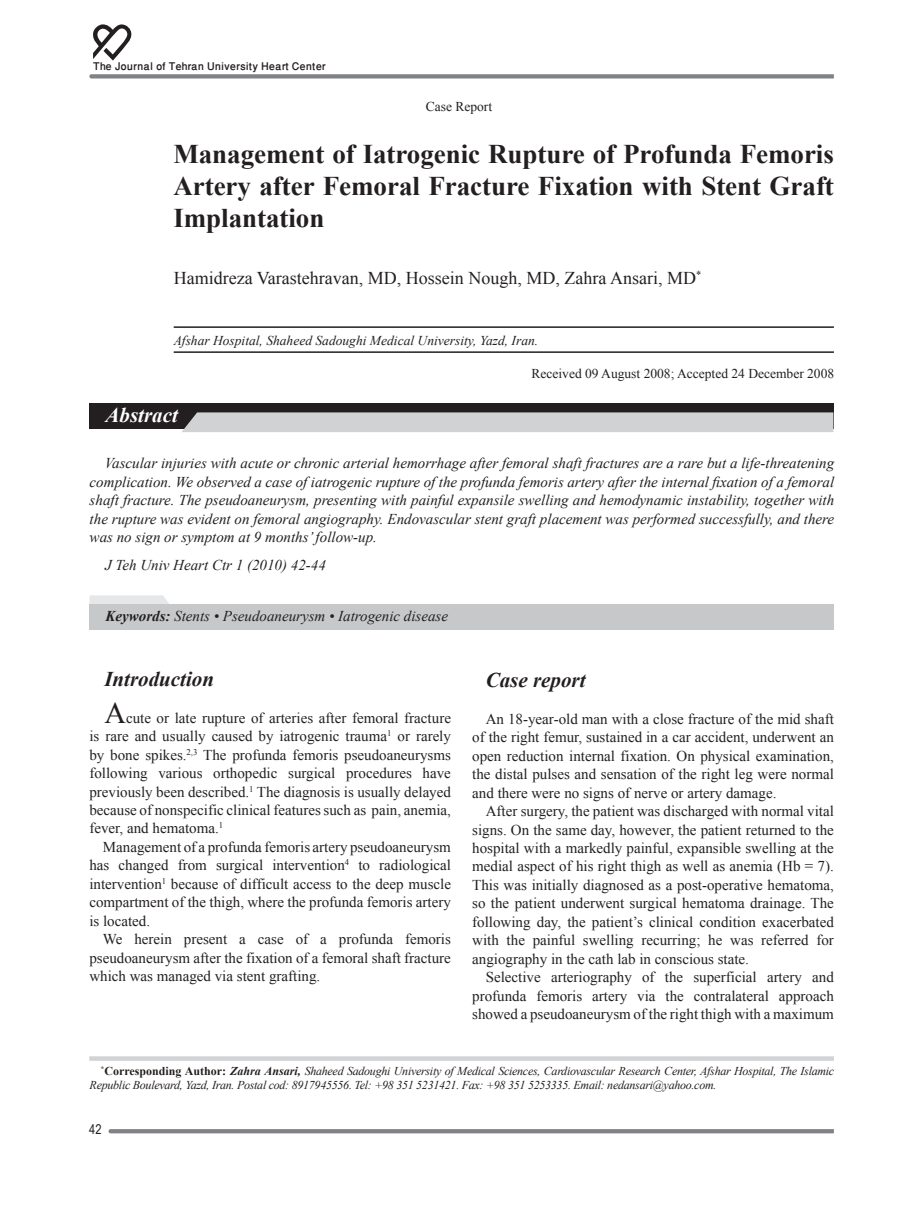
<style>
.page{position:relative;width:902px;height:1208px;background:#fff}
.page>*{position:absolute;margin:0;border:0;box-sizing:border-box;transform-origin:0 0}
.t1{font:700 27px/32.4px "Times New Roman";color:#231f20;text-align:justify}
.t2{font:italic 700 21px "Times New Roman";color:#231f20}
.t3{font:italic 700 21px "Times New Roman";color:#fff}
.t4{font:18px "Times New Roman";color:#231f20}
.t5{font:15px/18.5px "Times New Roman";color:#231f20;text-align:justify}
.t6{font:italic 15px/18.5px "Times New Roman";color:#231f20;text-align:justify}
.t7{font:500 15px "Win Soft Pro";color:#231f20}
.t8{font:italic 13.5px "Times New Roman";color:#231f20}
.t9{font:13.5px "Times New Roman";color:#231f20}
.t10{font:13.5px "Arial Narrow";color:#231f20}
.t11{font:italic 12px/14.4px "Times New Roman";letter-spacing:-.025em;color:#231f20}
.s1{font-weight:700}
.s2{font-size:30px}
.s3{font-weight:700;font-style:normal}
</style>
<div class="page">
<svg style="left:89px;top:1056px;width:744px;height:4px;background:#d4d5d7"></svg>
<svg style="left:93px;top:24px;width:38px;height:37px"></svg>
<svg style="left:89px;top:74px;width:744px;height:4px;background:#87898c"></svg>
<svg style="left:108px;top:1129px;width:725px;height:4px;background:#838588"></svg>
<hr style="left:174px;top:326px;width:659px;height:2px;background:#231f20">
<hr style="left:174px;top:351px;width:659px;height:2px;background:#231f20">
<div style="left:89px;top:403px;width:744px;height:25px;background:#231f20"></div>
<div style="left:181px;top:412px;width:652px;height:20px;background:#d1d2d4"></div>
<svg style="left:89px;top:595px;width:80px;height:9px"></svg>
<div style="left:89px;top:604px;width:744px;height:25px;background:#c7c8ca"></div>
<p class="t7" style="left:93px;top:56px;width:234px">The Journal of Tehran University Heart Center</p>
<p class="t9" style="left:426px;top:98px;width:68px">Case Report</p>
<h1 class="t1" style="left:173px;top:137px;width:662px">Management of Iatrogenic Rupture of Profunda Femoris Artery after Femoral Fracture Fixation with Stent Graft Implantation</h1>
<p class="t4" style="left:174px;top:266px;width:529px">Hamidreza Varastehravan, MD, Hossein Nough, MD, Zahra Ansari, MD<sup>*</sup></p>
<p class="t8" style="left:174px;top:331px;width:366px">Afshar Hospital, Shaheed Sadoughi Medical University, Yazd, Iran.</p>
<p class="t9" style="left:531px;top:364px;width:304px">Received 09 August 2008; Accepted 24 December 2008</p>
<h2 class="t3" style="left:106px;top:400px;width:74px">Abstract</h2>
<p class="t6" style="left:90px;top:453px;width:746px;text-indent:15px">Vascular injuries with acute or chronic arterial hemorrhage after femoral shaft fractures are a rare but a life-threatening complication. We observed a case of iatrogenic rupture of the profunda femoris artery after the internal fixation of a femoral shaft fracture. The pseudoaneurysm, presenting with painful expansile swelling and hemodynamic instability, together with the rupture was evident on femoral angiography. Endovascular stent graft placement was performed successfully, and there was no sign or symptom at 9 months’ follow-up.</p>
<p class="t6" style="left:105px;top:555px;width:222px">J Teh Univ Heart Ctr 1 (2010) 42-44</p>
<p class="t6" style="left:105px;top:606px;width:344px"><span class="s1">Keywords:</span> Stents • Pseudoaneurysm • Iatrogenic disease</p>
<h2 class="t2" style="left:104px;top:664px;width:111px">Introduction</h2>
<p class="t5" style="left:89px;top:708px;width:363px;text-indent:15px"><span class="s2">A</span>cute or late rupture of arteries after femoral fracture is rare and usually caused by iatrogenic trauma<sup>1</sup> or rarely by bone spikes.<sup>2,3</sup> The profunda femoris pseudoaneurysms following various orthopedic surgical procedures have previously been described.<sup>1</sup> The diagnosis is usually delayed because of nonspecific clinical features such as pain, anemia, fever, and hematoma.<sup>1</sup></p>
<p class="t5" style="left:89px;top:837px;width:363px;text-indent:14px">Management of a profunda femoris artery pseudoaneurysm has changed from surgical intervention<sup>4</sup> to radiological intervention<sup>1</sup> because of difficult access to the deep muscle compartment of the thigh, where the profunda femoris artery is located.</p>
<p class="t5" style="left:89px;top:929px;width:363px;text-indent:14px">We herein present a case of a profunda femoris pseudoaneurysm after the fixation of a femoral shaft fracture which was managed via stent grafting.</p>
<h2 class="t2" style="left:485px;top:665px;width:101px">Case report</h2>
<p class="t5" style="left:472px;top:709px;width:363px;text-indent:14px">An 18-year-old man with a close fracture of the mid shaft of the right femur, sustained in a car accident, underwent an open reduction internal fixation. On physical examination, the distal pulses and sensation of the right leg were normal and there were no signs of nerve or artery damage.</p>
<p class="t5" style="left:472px;top:801px;width:363px;text-indent:14px">After surgery, the patient was discharged with normal vital signs. On the same day, however, the patient returned to the hospital with a markedly painful, expansible swelling at the medial aspect of his right thigh as well as anemia (Hb = 7).<br>This was initially diagnosed as a post-operative hematoma, so the patient underwent surgical hematoma drainage. The following day, the patient’s clinical condition exacerbated with the painful swelling recurring; he was referred for angiography in the cath lab in conscious state.</p>
<p class="t5" style="left:472px;top:967px;width:363px;text-indent:14px">Selective arteriography of the superficial artery and profunda femoris artery via the contralateral approach showed a pseudoaneurysm of the right thigh with a maximum</p>
<p class="t11" style="left:90px;top:1063px;width:746px;text-indent:11px"><sup>*</sup><span class="s3">Corresponding Author:</span> <span class="s1">Zahra Ansari,</span> Shaheed Sadoughi University of Medical Sciences, Cardiovascular Research Center, Afshar Hospital, The Islamic<br>Republic Boulevard, Yazd, Iran. Postal cod: 8917945556. Tel: +98 351 5231421. Fax: +98 351 5253335. Email: nedansari@yahoo.com.</p>
<p class="t10" style="left:89px;top:1119px;width:14px">42</p>
</div>
